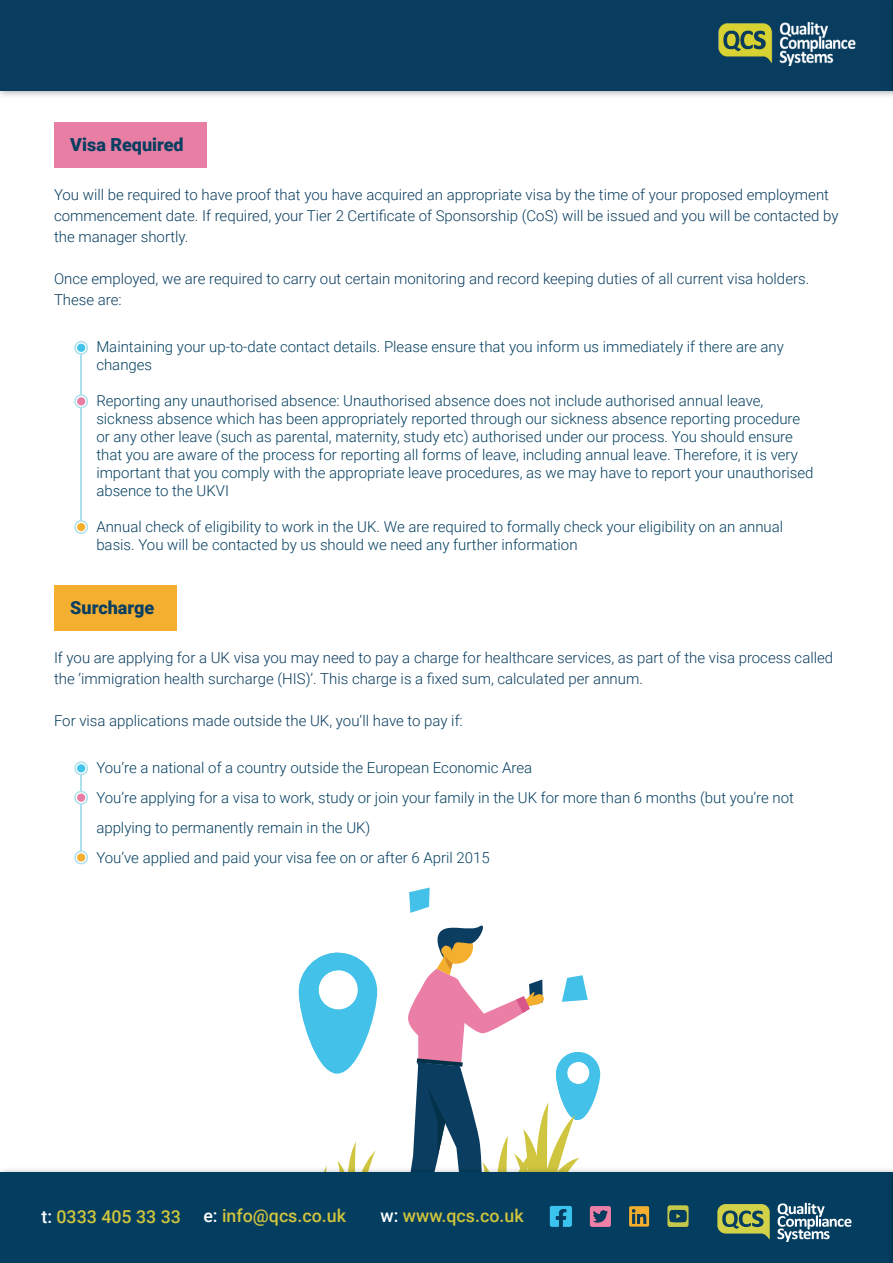
<style>
.page{position:relative;width:893px;height:1263px;background:#fff}
.page>*{position:absolute;margin:0;border:0;box-sizing:border-box;transform-origin:0 0}
.t1{font:900 18px "Roboto";color:#083f61}
.t2{font:500 17.85px "Roboto";color:#cfc43d}
.t3{font:300 15px/18px "Roboto";color:#054061}
.t4{font:300 15px/21px "Roboto";color:#0a3d60}
.s1{color:#fff}
</style>
<div class="page">
<svg style="left:299px;top:953px;width:78px;height:120px"></svg>
<svg style="left:409px;top:887px;width:21px;height:26px"></svg>
<svg style="left:326px;top:1141px;width:50px;height:25px"></svg>
<svg style="left:408px;top:925px;width:193px;height:241px"></svg>
<div style="left:0;top:0;width:893px;height:99px;background:#000;opacity:.42"></div>
<div style="left:0;top:0;width:893px;height:90px;background:#083d60"></div>
<div style="left:886px;top:0;width:7px;height:99px;background:#000;opacity:.42"></div>
<hr style="left:892px;top:0;width:1px;height:90px;background:#083d60">
<img style="left:719px;top:23px;width:137px;height:43px">
<div style="left:0;top:1166px;width:893px;height:97px;background:#000;opacity:.42"></div>
<div style="left:0;top:1173px;width:893px;height:90px;background:#033d60"></div>
<div style="left:886px;top:1166px;width:7px;height:97px;background:#023a5b"></div>
<hr style="left:892px;top:1173px;width:1px;height:90px;background:#033d60">
<img style="left:549px;top:1206px;width:23px;height:20px">
<img style="left:589px;top:1206px;width:22px;height:21px">
<img style="left:629px;top:1206px;width:21px;height:21px">
<img style="left:667px;top:1205px;width:22px;height:22px">
<svg style="left:717px;top:1204px;width:53px;height:36px"></svg>
<svg style="left:777px;top:1203px;width:74px;height:39px"></svg>
<div style="left:54px;top:122px;width:152px;height:45px;background:#e87ea4"></div>
<div style="left:54px;top:585px;width:122px;height:45px;background:#f4af31"></div>
<div style="left:74px;top:341px;width:14px;height:14px;border:2px solid #ade0ec;border-radius:50%"></div>
<div style="left:74px;top:761px;width:14px;height:14px;border:2px solid #ade0ec;border-radius:50%"></div>
<div style="left:74px;top:520px;width:14px;height:14px;border:2px solid #ade0ec;border-radius:50%"></div>
<div style="left:74px;top:394px;width:14px;height:14px;border:2px solid #ade0ec;border-radius:50%"></div>
<div style="left:74px;top:791px;width:14px;height:14px;border:2px solid #ade0ec;border-radius:50%"></div>
<div style="left:74px;top:850px;width:14px;height:14px;border:2px solid #ade0ec;border-radius:50%"></div>
<div style="left:77px;top:344px;width:8px;height:8px;background:#41c3eb;border-radius:50%"></div>
<div style="left:77px;top:764px;width:8px;height:8px;background:#41c3eb;border-radius:50%"></div>
<div style="left:77px;top:523px;width:8px;height:8px;background:#f4af2e;border-radius:50%"></div>
<div style="left:77px;top:397px;width:8px;height:8px;background:#e87ea4;border-radius:50%"></div>
<div style="left:77px;top:793px;width:8px;height:9px;background:#e87ea4;border-radius:50%"></div>
<div style="left:77px;top:853px;width:8px;height:8px;background:#f4af31;border-radius:50%"></div>
<hr style="left:80px;top:354px;width:2px;height:41px;background:#ade0ec">
<svg style="left:80px;top:774px;width:2px;height:18px"></svg>
<hr style="left:80px;top:804px;width:2px;height:47px;background:#ade0ec">
<hr style="left:80px;top:407px;width:2px;height:114px;background:#ade0ec">
<p class="t1" style="left:70px;top:132px;width:115px">Visa Required</p>
<p class="t4" style="left:54px;top:184px;width:786px">You will be required to have proof that you have acquired an appropriate visa by the time of your proposed employment commencement date. If required, your Tier 2 Certificate of Sponsorship (CoS) will be issued and you will be contacted by the manager shortly.</p>
<p class="t4" style="left:54px;top:268px;width:757px">Once employed, we are required to carry out certain monitoring and record keeping duties of all current visa holders.<br>These are:</p>
<p class="t3" style="left:96px;top:337px;width:689px">Maintaining your up-to-date contact details. Please ensure that you inform us immediately if there are any changes</p>
<p class="t3" style="left:96px;top:391px;width:719px">Reporting any unauthorised absence: Unauthorised absence does not include authorised annual leave, sickness absence which has been appropriately reported through our sickness absence reporting procedure or any other leave (such as parental, maternity, study etc) authorised under our process. You should ensure that you are aware of the process for reporting all forms of leave, including annual leave. Therefore, it is very important that you comply with the appropriate leave procedures, as we may have to report your unauthorised absence to the UKVI</p>
<p class="t3" style="left:96px;top:517px;width:688px">Annual check of eligibility to work in the UK. We are required to formally check your eligibility on an annual basis. You will be contacted by us should we need any further information</p>
<p class="t1" style="left:70px;top:595px;width:85px">Surcharge</p>
<p class="t4" style="left:54px;top:647px;width:781px">If you are applying for a UK visa you may need to pay a charge for healthcare services, as part of the visa process called the ‘immigration health surcharge (HIS)’. This charge is a fixed sum, calculated per annum.</p>
<p class="t4" style="left:54px;top:710px;width:410px">For visa applications made outside the UK, you’ll have to pay if:</p>
<p class="t3" style="left:96px;top:752px;width:699px;line-height:30px">You’re a national of a country outside the European Economic Area<br>You’re applying for a visa to work, study or join your family in the UK for more than 6 months (but you’re not applying to permanently remain in the UK)<br>You’ve applied and paid your visa fee on or after 6 April 2015</p>
<p class="t2" style="left:41px;top:1204px;width:141px"><span class="s1">t:</span> 0333 405 33 33</p>
<p class="t2" style="left:203px;top:1203px;width:144px"><span class="s1">e:</span> info@qcs.co.uk</p>
<p class="t2" style="left:380px;top:1203px;width:145px"><span class="s1">w:</span> www.qcs.co.uk</p>
</div>
